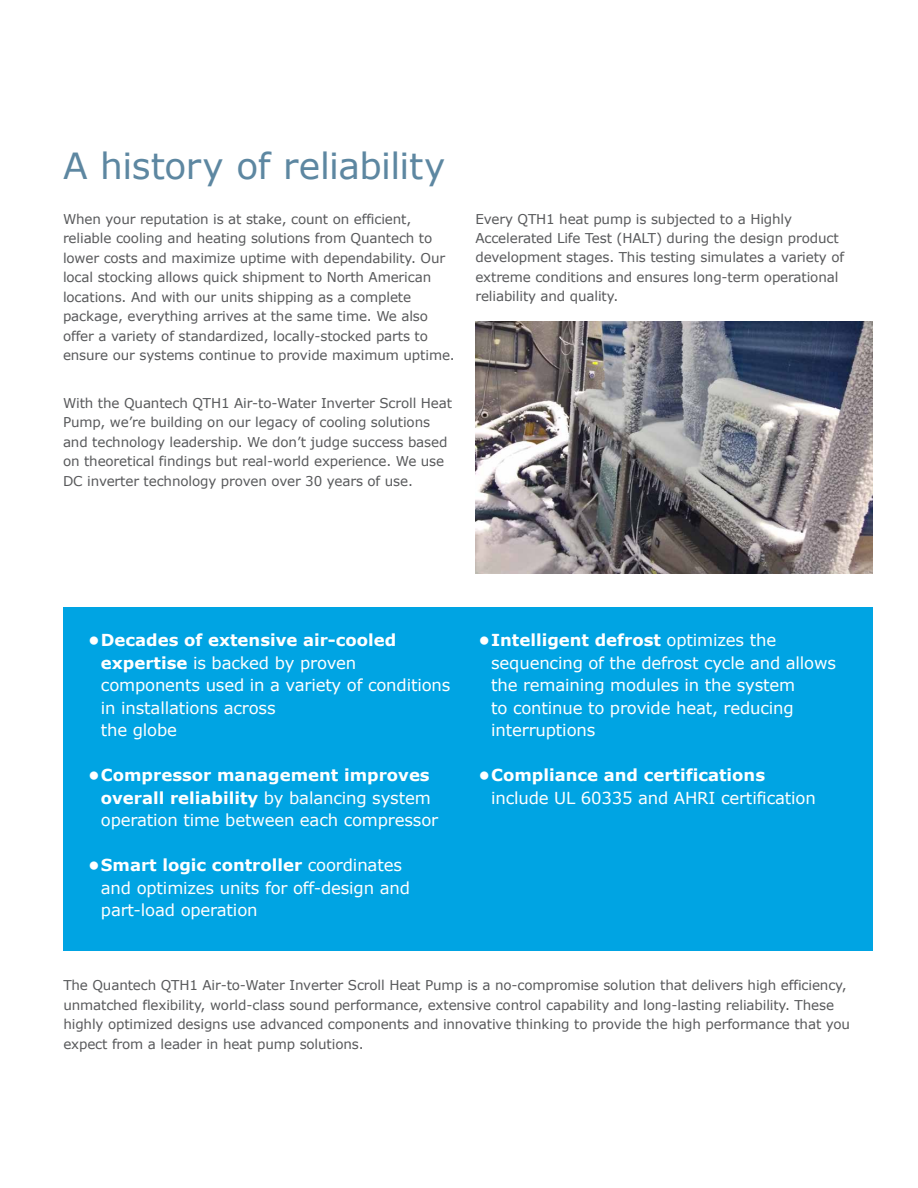
<style>
.page{position:relative;width:918px;height:1188px;background:#fff}
.page>*{position:absolute;margin:0;border:0;box-sizing:border-box;transform-origin:0 0}
.t1{font:36px "Verdana";letter-spacing:-.01em;color:#5d87a1}
.t2{font:16.5px/22.5px "Verdana";letter-spacing:-.01em;color:#fff}
.t3{font:700 16.5px "Verdana";color:#fff}
.t4{font:13.5px/19.5px "Verdana";letter-spacing:-.01em;color:#58595b}
.s1{font-weight:700}
</style>
<div class="page">
<img style="left:475px;top:322px;width:398px;height:251px">
<div style="left:63px;top:608px;width:810px;height:343px;background:#00a4e3"></div>
<h1 class="t1" style="left:63px;top:143px;width:384px">A history of reliability</h1>
<p class="t4" style="left:63px;top:209px;width:393px">When your reputation is at stake, count on efficient, reliable cooling and heating solutions from Quantech to lower costs and maximize uptime with dependability. Our local stocking allows quick shipment to North American locations. And with our units shipping as a complete package, everything arrives at the same time. We also offer a variety of standardized, locally-stocked parts to ensure our systems continue to provide maximum uptime.</p>
<p class="t4" style="left:63px;top:393px;width:391px">With the Quantech QTH1 Air-to-Water Inverter Scroll Heat Pump, we’re building on our legacy of cooling solutions and technology leadership. We don’t judge success based on theoretical findings but real-world experience. We use DC inverter technology proven over 30 years of use.</p>
<p class="t4" style="left:475px;top:209px;width:370px">Every QTH1 heat pump is subjected to a Highly Accelerated Life Test (HALT) during the design product development stages. This testing simulates a variety of extreme conditions and ensures long-term operational reliability and quality.</p>
<p class="t2" style="left:101px;top:629px;width:351px;text-indent:-13px"><span class="s1">•Decades of extensive air-cooled expertise</span> is backed by proven components used in a variety of conditions in installations across<br>the globe</p>
<p class="t2" style="left:101px;top:764px;width:339px;text-indent:-13px"><span class="s1">•Compressor management improves overall reliability</span> by balancing system operation time between each compressor</p>
<p class="t2" style="left:101px;top:854px;width:311px;text-indent:-13px"><span class="s1">•Smart logic controller</span> coordinates and optimizes units for off-design and part-load operation</p>
<p class="t2" style="left:491px;top:629px;width:346px;text-indent:-13px"><span class="s1">•Intelligent defrost</span> optimizes the sequencing of the defrost cycle and allows the remaining modules in the system<br>to continue to provide heat, reducing interruptions</p>
<p class="t3" style="left:478px;top:764px;width:288px">•Compliance and certifications</p>
<p class="t2" style="left:491px;top:787px;width:326px">include UL 60335 and AHRI certification</p>
<p class="t4" style="left:63px;top:976px;width:788px">The Quantech QTH1 Air-to-Water Inverter Scroll Heat Pump is a no-compromise solution that delivers high efficiency, unmatched flexibility, world-class sound performance, extensive control capability and long-lasting reliability. These highly optimized designs use advanced components and innovative thinking to provide the high performance that you expect from a leader in heat pump solutions.</p>
</div>
